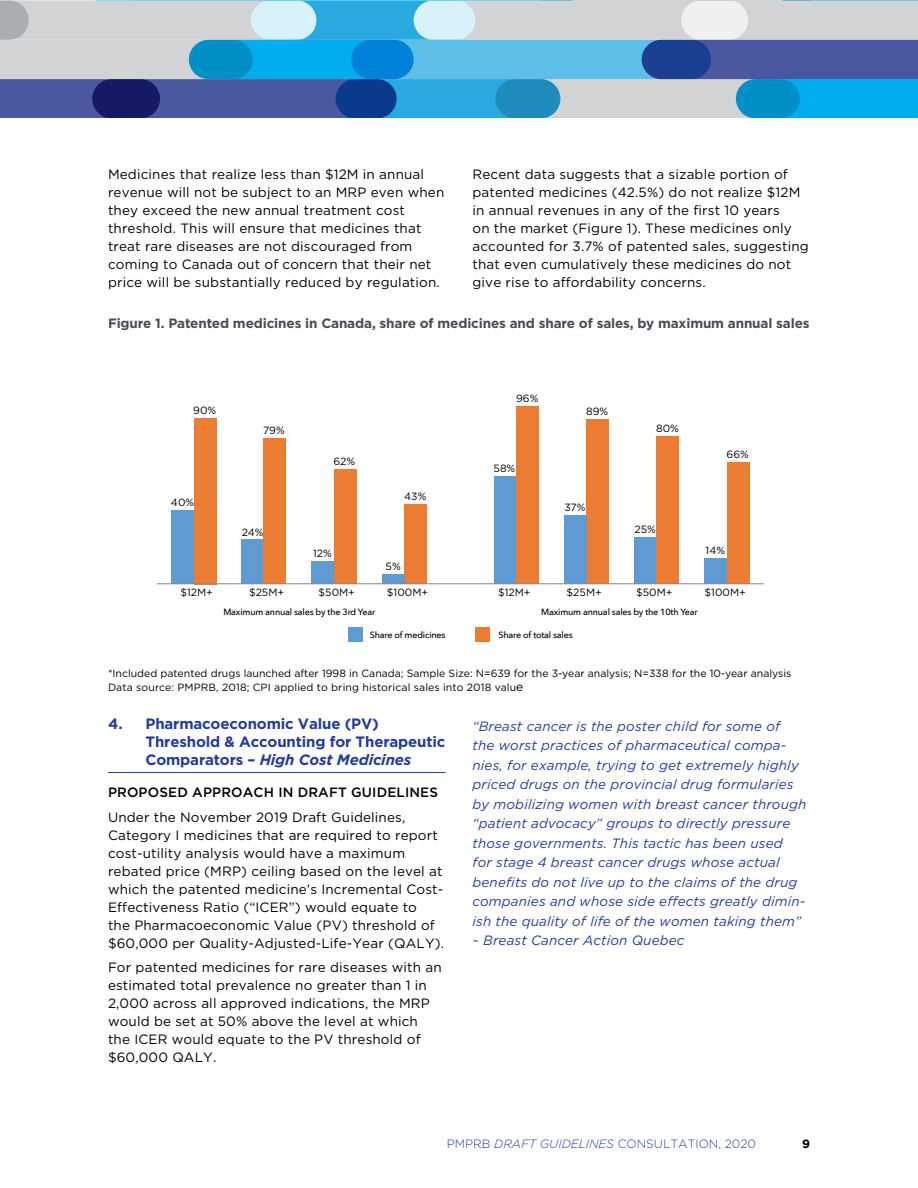
<style>
.page{position:relative;width:918px;height:1188px;background:#fff}
.page>*{position:absolute;margin:0;border:0;box-sizing:border-box;transform-origin:0 0}
.t1{font:700 15px/18px "Gotham HTF";letter-spacing:-.01em;color:#243c96}
.t2{font:13.5px/18px "Gotham HTF";letter-spacing:.01em;color:#000}
.t3{font:italic 13.5px/19.5px "Gotham HTF";letter-spacing:.01em;color:#243c96}
.t4{font:700 13.5px "Gotham";letter-spacing:-.01em;color:#474c55}
.t5{font:500 13.5px "Gotham HTF";letter-spacing:.01em;color:#000}
.t6{font:300 12px "Gotham HTF";color:#243c96}
.t7{font:700 12px "Gotham HTF";color:#000}
.t8{font:10.5px/14.4px "Gotham";color:#000}
.t9{font:500 9px "Avenir Next";letter-spacing:-.02em;color:#000}
.s1{font-size:12px}
.s2{font-style:italic}
</style>
<div class="page">
<svg style="left:0;top:0;width:918px;height:118px;background:#76a6cb"></svg>
<hr style="left:108px;top:772px;width:338px;height:1px;background:#243c96">
<div style="left:348px;top:628px;width:15px;height:14px;background:#5f9bd3"></div>
<div style="left:475px;top:628px;width:15px;height:14px;background:#eb7c32"></div>
<div style="left:494px;top:477px;width:23px;height:107px;background:#5f9bd3"></div>
<div style="left:517px;top:407px;width:22px;height:177px;background:#eb7c32"></div>
<div style="left:587px;top:420px;width:22px;height:164px;background:#eb7c32"></div>
<div style="left:634px;top:537px;width:23px;height:47px;background:#5f9bd3"></div>
<div style="left:657px;top:436px;width:22px;height:148px;background:#eb7c32"></div>
<div style="left:727px;top:462px;width:22px;height:122px;background:#eb7c32"></div>
<div style="left:704px;top:558px;width:23px;height:26px;background:#5f9bd3"></div>
<div style="left:564px;top:516px;width:23px;height:68px;background:#5f9bd3"></div>
<div style="left:241px;top:540px;width:23px;height:44px;background:#5f9bd3"></div>
<div style="left:405px;top:504px;width:22px;height:80px;background:#eb7c32"></div>
<div style="left:171px;top:510px;width:23px;height:74px;background:#5f9bd3"></div>
<div style="left:194px;top:418px;width:22px;height:166px;background:#eb7c32"></div>
<div style="left:264px;top:438px;width:22px;height:146px;background:#eb7c32"></div>
<div style="left:334px;top:469px;width:23px;height:115px;background:#eb7c32"></div>
<div style="left:382px;top:575px;width:23px;height:9px;background:#5f9bd3"></div>
<div style="left:312px;top:562px;width:22px;height:22px;background:#5f9bd3"></div>
<hr style="left:157px;top:583px;width:607px;height:1px;background:#878a8f">
<p class="t2" style="left:108px;top:165px;width:338px">Medicines that realize less than $12M in annual revenue will not be subject to an MRP even when they exceed the new annual treatment cost threshold. This will ensure that medicines that treat rare diseases are not discouraged from coming to Canada out of concern that their net price will be substantially reduced by regulation.</p>
<p class="t2" style="left:472px;top:165px;width:338px">Recent data suggests that a sizable portion of patented medicines (42.5%) do not realize $12M in annual revenues in any of the first 10 years<br>on the market (Figure 1). These medicines only accounted for 3.7% of patented sales, suggesting that even cumulatively these medicines do not give rise to affordability concerns.</p>
<p class="t4" style="left:108px;top:314px;width:703px">Figure 1. Patented medicines in Canada, share of medicines and share of sales, by maximum annual sales</p>
<p class="t8" style="left:193px;top:403px;width:25px">90%</p>
<p class="t8" style="left:171px;top:495px;width:25px">40%</p>
<p class="t8" style="left:263px;top:423px;width:23px">79%</p>
<p class="t8" style="left:242px;top:525px;width:23px">24%</p>
<p class="t8" style="left:333px;top:454px;width:23px">62%</p>
<p class="t8" style="left:313px;top:546px;width:20px">12%</p>
<p class="t8" style="left:404px;top:489px;width:24px">43%</p>
<p class="t8" style="left:386px;top:559px;width:17px">5%</p>
<p class="t8" style="left:516px;top:391px;width:24px">96%</p>
<p class="t8" style="left:494px;top:461px;width:23px">58%</p>
<p class="t8" style="left:586px;top:404px;width:24px">89%</p>
<p class="t8" style="left:564px;top:500px;width:23px">37%</p>
<p class="t8" style="left:656px;top:421px;width:24px">80%</p>
<p class="t8" style="left:635px;top:522px;width:23px">25%</p>
<p class="t8" style="left:727px;top:447px;width:24px">66%</p>
<p class="t8" style="left:706px;top:543px;width:21px">14%</p>
<p class="t8" style="left:180px;top:585px;width:34px">$12M+</p>
<p class="t8" style="left:249px;top:585px;width:37px">$25M+</p>
<p class="t8" style="left:319px;top:585px;width:38px">$50M+</p>
<p class="t8" style="left:387px;top:585px;width:43px">$100M+</p>
<p class="t8" style="left:498px;top:585px;width:34px">$12M+</p>
<p class="t8" style="left:567px;top:585px;width:37px">$25M+</p>
<p class="t8" style="left:636px;top:585px;width:38px">$50M+</p>
<p class="t8" style="left:705px;top:585px;width:43px">$100M+</p>
<p class="t9" style="left:223px;top:604px;width:154px">Maximum annual sales by the 3rd Year</p>
<p class="t9" style="left:541px;top:604px;width:158px">Maximum annual sales by the 10th Year</p>
<p class="t9" style="left:370px;top:627px;width:77px">Share of medicines</p>
<p class="t9" style="left:498px;top:627px;width:76px">Share of total sales</p>
<p class="t8" style="left:108px;top:666px;width:685px">*Included patented drugs launched after 1998 in Canada; Sample Size: N=639 for the 3-year analysis; N=338 for the 10-year analysis<br>Data source: PMPRB, 2018; CPI applied to bring historical sales into 2018 valu<span class="s1">e</span></p>
<p class="t1" style="left:146px;top:715px;width:301px;text-indent:-38px">4. Pharmacoeconomic Value (PV)<br>Threshold &amp; Accounting for Therapeutic<br>Comparators – <span class="s2">High Cost Medicines</span></p>
<p class="t5" style="left:108px;top:784px;width:332px">PROPOSED APPROACH IN DRAFT GUIDELINES</p>
<p class="t2" style="left:108px;top:808px;width:338px">Under the November 2019 Draft Guidelines, Category I medicines that are required to report cost-utility analysis would have a maximum rebated price (MRP) ceiling based on the level at which the patented medicine’s Incremental Cost-Effectiveness Ratio (“ICER”) would equate to<br>the Pharmacoeconomic Value (PV) threshold of $60,000 per Quality-Adjusted-Life-Year (QALY).</p>
<p class="t2" style="left:108px;top:958px;width:335px">For patented medicines for rare diseases with an estimated total prevalence no greater than 1 in 2,000 across all approved indications, the MRP would be set at 50% above the level at which the ICER would equate to the PV threshold of $60,000 QALY.</p>
<p class="t3" style="left:472px;top:716px;width:335px">“Breast cancer is the poster child for some of<br>the worst practices of pharmaceutical compa&shy;nies, for example, trying to get extremely highly priced drugs on the provincial drug formularies by mobilizing women with breast cancer through “patient advocacy” groups to directly pressure those governments. This tactic has been used<br>for stage 4 breast cancer drugs whose actual benefits do not live up to the claims of the drug companies and whose side effects greatly dimin&shy;ish the quality of life of the women taking them” ~ Breast Cancer Action Quebec</p>
<p class="t6" style="left:447px;top:1138px;width:311px">PMPRB <span class="s2">DRAFT GUIDELINES</span> CONSULTATION, 2020</p>
<p class="t7" style="left:802px;top:1137px;width:9px">9</p>
</div>
